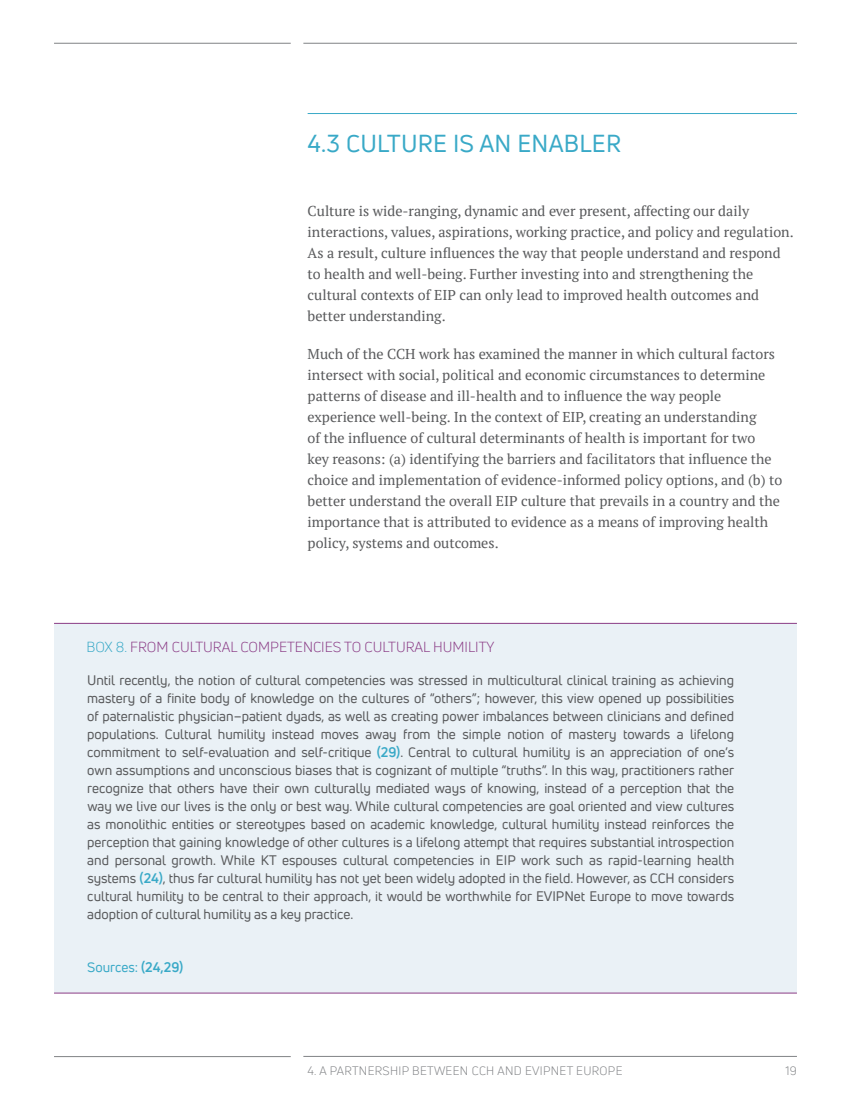
<style>
.page{position:relative;width:851px;height:1106px;background:#fff}
.page>*{position:absolute;margin:0;border:0;box-sizing:border-box;transform-origin:0 0}
.t1{font:24px "Uni Neue";letter-spacing:.01em;color:#39a9c7}
.t2{font:14.25px/21px "PT Serif";color:#58595b}
.t3{font:14.25px "Uni Neue";color:#8b3c86}
.t4{font:13.5px/18px "Uni Neue";color:#58595b;text-align:justify}
.t5{font:13.5px "Uni Neue";color:#39a9c7}
.t6{font:12px "Uni Neue";letter-spacing:.025em;color:#808285}
.s1{color:#39a9c7}
.s2{font-weight:700;color:#39a9c7}
.s3{font-weight:700}
</style>
<div class="page">
<hr style="left:303px;top:43px;width:493px;height:1px;background:#808285">
<hr style="left:54px;top:43px;width:237px;height:1px;background:#808285">
<hr style="left:303px;top:1056px;width:493px;height:1px;background:#808285">
<hr style="left:54px;top:1056px;width:237px;height:1px;background:#808285">
<hr style="left:307px;top:113px;width:489px;height:1px;background:#39a9c7">
<div style="left:54px;top:623px;width:742px;height:370px;background:#eaf1f6"></div>
<hr style="left:54px;top:623px;width:742px;height:1px;background:#8b3c86">
<hr style="left:54px;top:992px;width:742px;height:1px;background:#8b3c86">
<h1 class="t1" style="left:307px;top:128px;width:315px">4.3 CULTURE IS AN ENABLER</h1>
<p class="t2" style="left:307px;top:200px;width:487px">Culture is wide-ranging, dynamic and ever present, affecting our daily interactions, values, aspirations, working practice, and policy and regulation.<br>As a result, culture influences the way that people understand and respond to health and well-being. Further investing into and strengthening the cultural contexts of EIP can only lead to improved health outcomes and better understanding.</p>
<p class="t2" style="left:307px;top:343px;width:476px">Much of the CCH work has examined the manner in which cultural factors intersect with social, political and economic circumstances to determine patterns of disease and ill-health and to influence the way people experience well-being. In the context of EIP, creating an understanding<br>of the influence of cultural determinants of health is important for two<br>key reasons: (a) identifying the barriers and facilitators that influence the choice and implementation of evidence-informed policy options, and (b) to better understand the overall EIP culture that prevails in a country and the importance that is attributed to evidence as a means of improving health policy, systems and outcomes.</p>
<p class="t3" style="left:86px;top:639px;width:409px"><span class="s1">BOX 8.</span> FROM CULTURAL COMPETENCIES TO CULTURAL HUMILITY</p>
<p class="t4" style="left:87px;top:670px;width:648px">Until recently, the notion of cultural competencies was stressed in multicultural clinical training as achieving mastery of a finite body of knowledge on the cultures of “others”; however, this view opened up possibilities of paternalistic physician–patient dyads, as well as creating power imbalances between clinicians and defined populations. Cultural humility instead moves away from the simple notion of mastery towards a lifelong commitment to self-evaluation and self-critique <span class="s2">(29)</span>. Central to cultural humility is an appreciation of one’s own assumptions and unconscious biases that is cognizant of multiple “truths”. In this way, practitioners rather recognize that others have their own culturally mediated ways of knowing, instead of a perception that the way we live our lives is the only or best way. While cultural competencies are goal oriented and view cultures as monolithic entities or stereotypes based on academic knowledge, cultural humility instead reinforces the perception that gaining knowledge of other cultures is a lifelong attempt that requires substantial introspection and personal growth. While KT espouses cultural competencies in EIP work such as rapid-learning health systems <span class="s2">(24)</span>, thus far cultural humility has not yet been widely adopted in the field. However, as CCH considers cultural humility to be central to their approach, it would be worthwhile for EVIPNet Europe to move towards adoption of cultural humility as a key practice.</p>
<p class="t5" style="left:87px;top:958px;width:98px">Sources: <span class="s3">(24,29)</span></p>
<p class="t6" style="left:307px;top:1063px;width:316px">4. A PARTNERSHIP BETWEEN CCH AND EVIPNET EUROPE</p>
<p class="t6" style="left:785px;top:1063px;width:13px">19</p>
</div>
